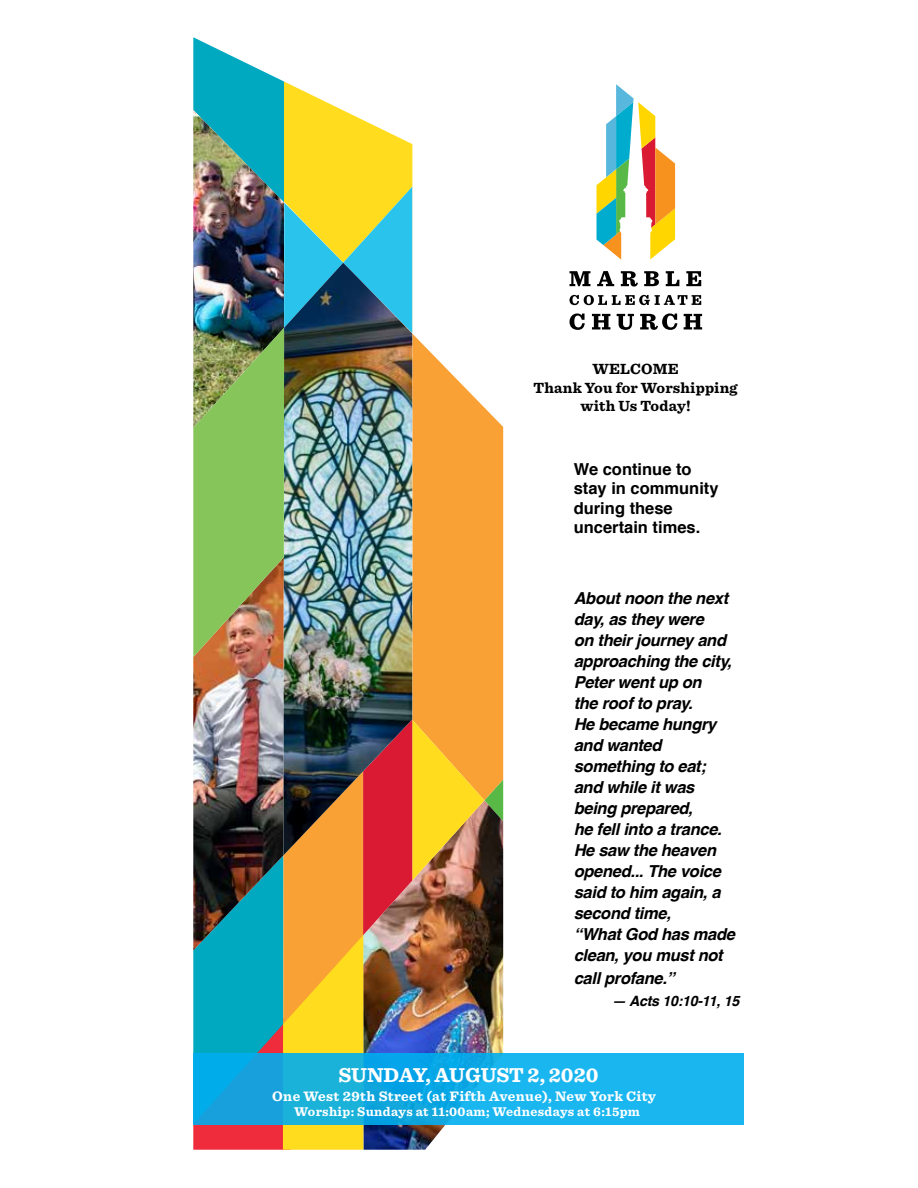
<style>
.page{position:relative;width:918px;height:1188px;background:#fff}
.page>*{position:absolute;margin:0;border:0;box-sizing:border-box;transform-origin:0 0}
.t1{font:700 21px "Sentinel";color:#fff}
.t2{font:italic 700 16.5px/21px "Helvetica";letter-spacing:-.02em;color:#000}
.t3{font:700 16.5px/19.5px "Helvetica";color:#000}
.t4{font:700 15.45px/18.1px "Sentinel";letter-spacing:.01em;color:#000;text-align:center}
.t5{font:700 14.4px "Sentinel";letter-spacing:.025em;color:#fff}
.t6{font:italic 700 14.25px "Helvetica";letter-spacing:-.02em;color:#000}
.t7{font:700 13.2px "Sentinel";letter-spacing:.025em;color:#fff}
</style>
<div class="page">
<img style="left:193px;top:174px;width:310px;height:976px">
<img style="left:283px;top:263px;width:129px;height:592px">
<svg style="left:193px;top:155px;width:220px;height:19px;background:#bcc34e"></svg>
<svg style="left:193px;top:1053px;width:551px;height:72px;background:#14afe7"></svg>
<svg style="left:597px;top:84px;width:78px;height:176px"></svg>
<svg style="left:570px;top:271px;width:20px;height:15px"></svg>
<svg style="left:597px;top:271px;width:17px;height:15px"></svg>
<svg style="left:621px;top:271px;width:17px;height:16px"></svg>
<svg style="left:644px;top:271px;width:15px;height:15px"></svg>
<svg style="left:666px;top:271px;width:13px;height:15px"></svg>
<svg style="left:686px;top:271px;width:15px;height:15px"></svg>
<svg style="left:570px;top:295px;width:131px;height:10px"></svg>
<svg style="left:570px;top:313px;width:15px;height:17px"></svg>
<svg style="left:592px;top:314px;width:18px;height:15px"></svg>
<svg style="left:617px;top:314px;width:17px;height:16px"></svg>
<svg style="left:640px;top:313px;width:37px;height:17px"></svg>
<svg style="left:684px;top:314px;width:18px;height:15px"></svg>
<svg style="left:193px;top:37px;width:220px;height:118px"></svg>
<p class="t4" style="left:534px;top:360px;width:206px">WELCOME<br>Thank You for Worshipping with Us Today!</p>
<p class="t3" style="left:574px;top:459px;width:146px">We continue to stay in community during these uncertain times.</p>
<p class="t2" style="left:574px;top:588px;width:163px">About noon the next day, as they were<br>on their journey and approaching the city,<br>Peter went up on<br>the roof to pray.<br>He became hungry and wanted something to eat; and while it was being prepared,<br>he fell into a trance.<br>He saw the heaven opened... The voice said to him again, a second time,<br>“What God has made clean, you must not</p>
<p class="t2" style="left:574px;top:968px;width:103px">call profane.”</p>
<p class="t6" style="left:612px;top:989px;width:129px">— Acts 10:10-11, 15</p>
<p class="t1" style="left:338px;top:1058px;width:262px">SUNDAY, AUGUST 2, 2020</p>
<p class="t5" style="left:272px;top:1085px;width:385px">One West 29th Street (at Fifth Avenue), New York City</p>
<p class="t7" style="left:294px;top:1101px;width:347px">Worship: Sundays at 11:00am; Wednesdays at 6:15pm</p>
</div>
